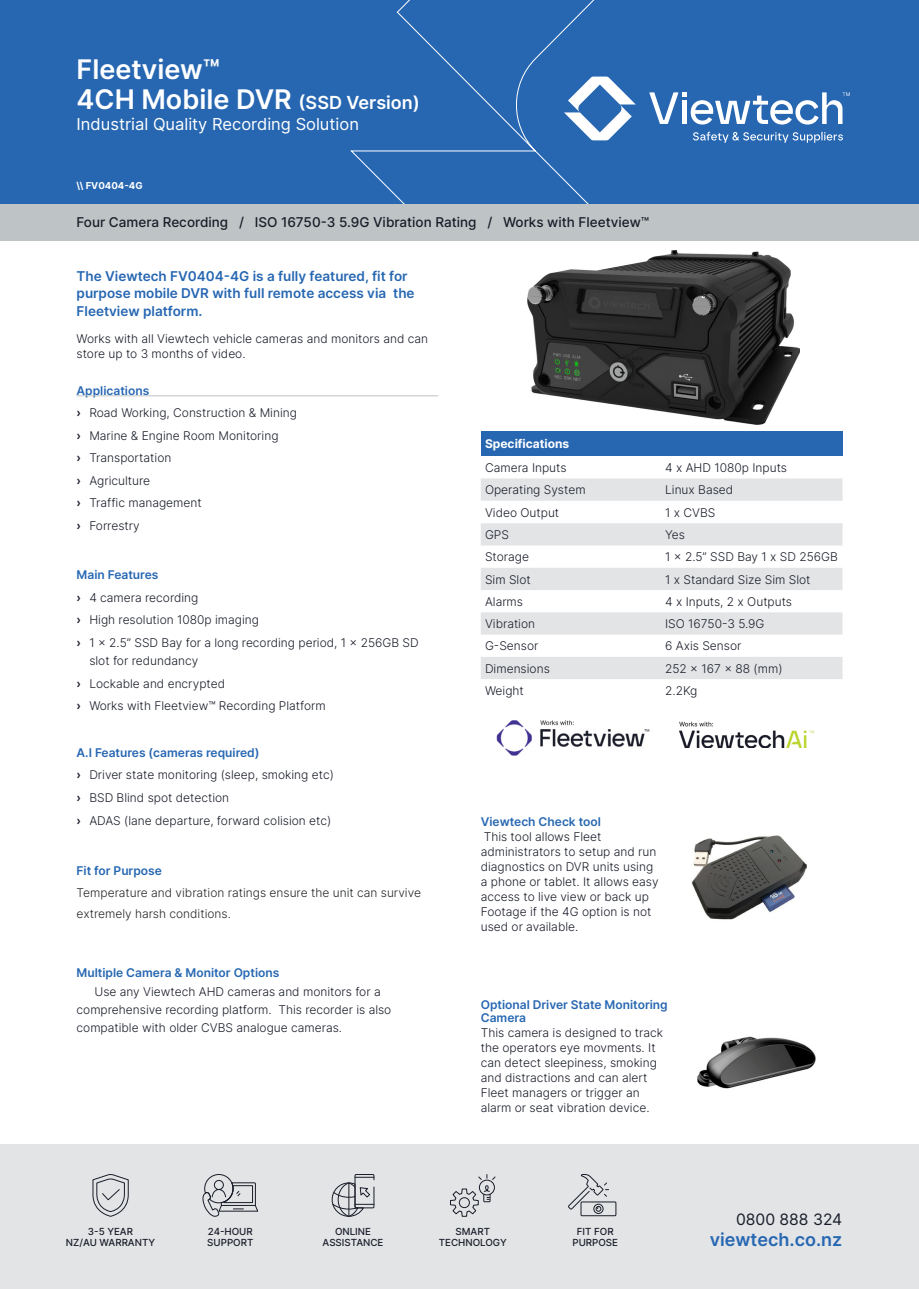
<style>
.page{position:relative;width:919px;height:1289px;background:#fff}
.page>*{position:absolute;margin:0;border:0;box-sizing:border-box;transform-origin:0 0}
.Product_Heading{font:600 27px/30px "Inter";color:#fff}
.t1{font:600 18px "Inter";color:#2767b2}
.Product_Sub{font:16.5px "Inter";color:#fff}
.t2{font:15.75px "Inter";color:#1a1d29}
.Intro{font:600 13.5px/17.2px "Inter";color:#2767b2}
.Features_Bar{font:500 13.5px "Inter";color:#1a1d29}
.Features_Sub_Head{font:300 12px/15px "Inter";color:#1a1d29}
.Intro_Body{font:300 12px/15px "Inter";color:#1a1d29}
.Features_Sub_Head-2{font:600 12px/13.5px "Inter";color:#2767b2}
.body{font:300 12px/21.3px "Inter";color:#262727}
.Table_Heading{font:700 12px "Inter";color:#fff}
.t3{font:500 9.75px/11.2px "Inter";color:#1a1d29;text-align:center}
.Product_Code{font:700 9.45px "Inter";color:#fff}
.s1{font-size:18px}
.s2{font-weight:600}
.s3{font-weight:600;color:#2767b2}
</style>
<div class="page">
<div style="left:0;top:0;width:918px;height:204px;background:#2767b2"></div>
<svg style="left:350px;top:0;width:500px;height:204px"></svg>
<svg style="left:564px;top:77px;width:71px;height:63px"></svg>
<svg style="left:649px;top:92px;width:200px;height:32px"></svg>
<svg style="left:692px;top:132px;width:150px;height:11px"></svg>
<div style="left:0;top:204px;width:918px;height:36px;background:#bec4c6"></div>
<div style="left:0;top:1144px;width:918px;height:144px;background:#e2e4e6"></div>
<svg style="left:92px;top:1174px;width:37px;height:42px"></svg>
<svg style="left:202px;top:1174px;width:57px;height:43px"></svg>
<div style="left:354px;top:1174px;width:20px;height:34px;border:1px solid #1a1d29"></div>
<svg style="left:331px;top:1176px;width:44px;height:40px"></svg>
<svg style="left:450px;top:1174px;width:46px;height:42px"></svg>
<svg style="left:568px;top:1174px;width:48px;height:42px"></svg>
<img style="left:496px;top:720px;width:154px;height:36px">
<hr style="left:77px;top:395px;width:361px;height:1px;background:#bec4c6">
<div style="left:480px;top:432px;width:362px;height:24px;background:#2767b2"></div>
<svg style="left:481px;top:478px;width:361px;height:201px;fill:#e2e4e6"></svg>
<img style="left:691px;top:835px;width:116px;height:85px">
<img style="left:697px;top:1036px;width:119px;height:53px">
<img style="left:679px;top:721px;width:135px;height:26px">
<img style="left:527px;top:251px;width:272px;height:173px">
<p class="Product_Heading" style="left:77px;top:54px;width:345px">Fleetview™<br>4CH Mobile DVR <span class="s1">(SSD Version)</span></p>
<p class="Product_Sub" style="left:77px;top:112px;width:284px">Industrial Quality Recording Solution</p>
<p class="Product_Code" style="left:77px;top:178px;width:67px">\\ FV0404-4G</p>
<p class="Features_Bar" style="left:77px;top:212px;width:574px">Four Camera Recording / ISO 16750-3 5.9G Vibration Rating / Works with Fleetview™</p>
<p class="Intro" style="left:77px;top:267px;width:339px">The Viewtech FV0404-4G is a fully featured, fit for purpose mobile DVR with full remote access via the<br>Fleetview platform.</p>
<p class="Intro_Body" style="left:77px;top:331px;width:353px">Works with all Viewtech vehicle cameras and monitors and can store up to 3 months of video.</p>
<p class="Features_Sub_Head-2" style="left:77px;top:383px;width:74px">Applications</p>
<p class="Features_Sub_Head" style="left:77px;top:405px;width:222px"><span class="s2">›</span> Road Working, Construction &amp; Mining</p>
<p class="Features_Sub_Head" style="left:77px;top:427px;width:203px"><span class="s2">›</span> Marine &amp; Engine Room Monitoring</p>
<p class="Features_Sub_Head" style="left:77px;top:450px;width:96px"><span class="s2">›</span> Transportation</p>
<p class="Features_Sub_Head" style="left:77px;top:472px;width:75px"><span class="s2">›</span> Agriculture</p>
<p class="Features_Sub_Head" style="left:77px;top:495px;width:127px"><span class="s2">›</span> Traffic management</p>
<p class="Features_Sub_Head" style="left:77px;top:517px;width:65px"><span class="s2">›</span> Forrestry</p>
<p class="Features_Sub_Head-2" style="left:77px;top:568px;width:83px">Main Features</p>
<p class="Features_Sub_Head" style="left:77px;top:589px;width:123px"><span class="s2">›</span> 4 camera recording</p>
<p class="Features_Sub_Head" style="left:77px;top:612px;width:184px"><span class="s2">›</span> High resolution 1080p imaging</p>
<p class="Features_Sub_Head" style="left:89px;top:633px;width:331px;line-height:18.3px;text-indent:-13px"><span class="s2">›</span> 1 x 2.5” SSD Bay for a long recording period, 1 x 256GB SD slot for redundancy</p>
<p class="Features_Sub_Head" style="left:77px;top:675px;width:150px"><span class="s2">›</span> Lockable and encrypted</p>
<p class="Features_Sub_Head" style="left:77px;top:698px;width:251px"><span class="s2">›</span> Works with Fleetview™ Recording Platform</p>
<p class="Features_Sub_Head-2" style="left:77px;top:745px;width:184px">A.I Features (cameras required)</p>
<p class="Features_Sub_Head" style="left:77px;top:767px;width:259px"><span class="s2">›</span> Driver state monitoring (sleep, smoking etc)</p>
<p class="Features_Sub_Head" style="left:77px;top:789px;width:154px"><span class="s2">›</span> BSD Blind spot detection</p>
<p class="Features_Sub_Head" style="left:77px;top:812px;width:256px"><span class="s2">›</span> ADAS (lane departure, forward colision etc)</p>
<p class="body" style="left:77px;top:860px;width:346px"><span class="s3">Fit for Purpose<br></span>Temperature and vibration ratings ensure the unit can survive extremely harsh conditions.</p>
<p class="Features_Sub_Head-2" style="left:77px;top:965px;width:204px">Multiple Camera &amp; Monitor Options</p>
<p class="Features_Sub_Head" style="left:94px;top:983px;width:288px">Use any Viewtech AHD cameras and monitors for a</p>
<p class="Features_Sub_Head" style="left:77px;top:1001px;width:316px">comprehensive recording platform. This recorder is also</p>
<p class="Features_Sub_Head" style="left:77px;top:1019px;width:267px">compatible with older CVBS analogue cameras.</p>
<p class="Table_Heading" style="left:485px;top:435px;width:86px">Specifications</p>
<p class="Intro_Body" style="left:485px;top:460px;width:83px">Camera Inputs</p>
<p class="Intro_Body" style="left:665px;top:460px;width:123px">4 x AHD 1080p Inputs</p>
<p class="Intro_Body" style="left:485px;top:482px;width:102px">Operating System</p>
<p class="Intro_Body" style="left:665px;top:482px;width:70px">Linux Based</p>
<p class="Intro_Body" style="left:485px;top:504px;width:76px">Video Output</p>
<p class="Intro_Body" style="left:665px;top:504px;width:52px">1 x CVBS</p>
<p class="Intro_Body" style="left:485px;top:527px;width:25px">GPS</p>
<p class="Intro_Body" style="left:665px;top:527px;width:21px">Yes</p>
<p class="Intro_Body" style="left:485px;top:549px;width:46px">Storage</p>
<p class="Intro_Body" style="left:665px;top:549px;width:174px">1 x 2.5” SSD Bay 1 x SD 256GB</p>
<p class="Intro_Body" style="left:485px;top:571px;width:47px">Sim Slot</p>
<p class="Intro_Body" style="left:665px;top:571px;width:147px">1 x Standard Size Sim Slot</p>
<p class="Intro_Body" style="left:485px;top:594px;width:40px">Alarms</p>
<p class="Intro_Body" style="left:665px;top:594px;width:128px">4 x Inputs, 2 x Outputs</p>
<p class="Intro_Body" style="left:485px;top:616px;width:52px">Vibration</p>
<p class="Intro_Body" style="left:665px;top:616px;width:101px">ISO 16750-3 5.9G</p>
<p class="Intro_Body" style="left:485px;top:638px;width:55px">G-Sensor</p>
<p class="Intro_Body" style="left:665px;top:638px;width:78px">6 Axis Sensor</p>
<p class="Intro_Body" style="left:485px;top:660px;width:66px">Dimensions</p>
<p class="Intro_Body" style="left:665px;top:660px;width:119px">252 x 167 x 88 (mm)</p>
<p class="Intro_Body" style="left:485px;top:683px;width:40px">Weight</p>
<p class="Intro_Body" style="left:665px;top:683px;width:34px">2.2Kg</p>
<p class="Features_Sub_Head" style="left:480px;top:814px;width:179px"><span class="s3">Viewtech Check tool<br></span>This tool allows Fleet administrators to setup and run diagnostics on DVR units using a phone or tablet. It allows easy access to live view or back up<br>Footage if the 4G option is not used or available.</p>
<p class="Features_Sub_Head-2" style="left:480px;top:997px;width:188px">Optional Driver State Monitoring<br>Camera</p>
<p class="Features_Sub_Head" style="left:480px;top:1025px;width:184px">This camera is designed to track the operators eye movments. It can detect sleepiness, smoking and distractions and can alert<br>Fleet managers or trigger an alarm or seat vibration device.</p>
<p class="t3" style="left:66px;top:1225px;width:91px">3-5 YEAR<br>NZ/AU WARRANTY</p>
<p class="t3" style="left:207px;top:1225px;width:48px;text-align:left">24-HOUR<br>SUPPORT</p>
<p class="t3" style="left:322px;top:1225px;width:62px">ONLINE<br>ASSISTANCE</p>
<p class="t3" style="left:439px;top:1225px;width:69px">SMART<br>TECHNOLOGY</p>
<p class="t3" style="left:572px;top:1225px;width:47px">FIT FOR<br>PURPOSE</p>
<h3 class="t2" style="left:736px;top:1208px;width:108px">0800 888 324</h3>
<h2 class="t1" style="left:709px;top:1226px;width:134px">viewtech.co.nz</h2>
</div>
